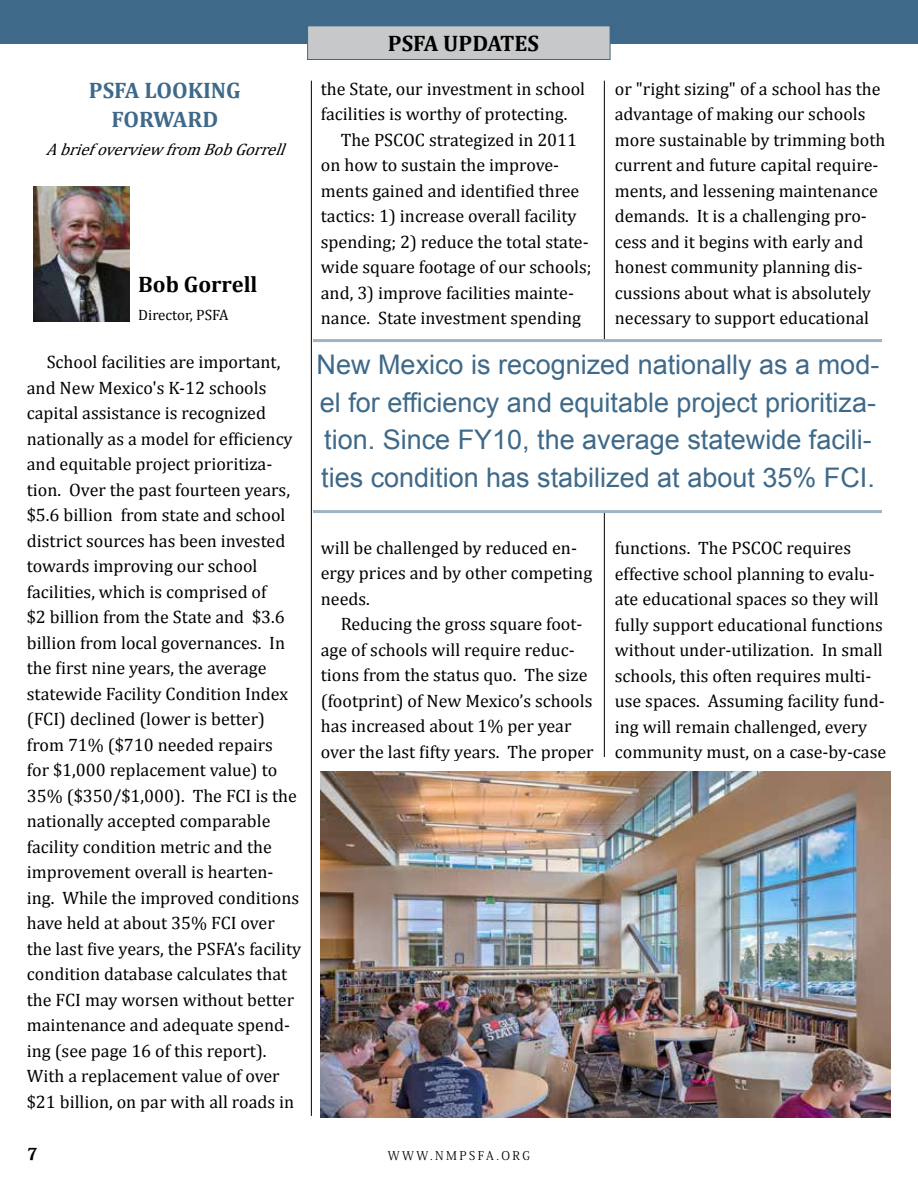
<style>
.page{position:relative;width:918px;height:1188px;background:#fff}
.page>*{position:absolute;margin:0;border:0;box-sizing:border-box;transform-origin:0 0}
.t1{font:27px/37.5px "Arial";color:#3e6989}
.t2{font:700 22.5px "Cambria";color:#000}
.t3{font:700 22.5px/28.5px "Cambria";color:#3e6989;text-align:center}
.t4{font:18px/25.5px "Cambria";color:#000}
.t5{font:italic 16.5px "Cambria";color:#000}
.t6{font:800 16.5px "Koz Min Pro";color:#000}
.t7{font:15px "Cambria";color:#000}
.t8{font:12px "Koz Min Pro";letter-spacing:.2em;color:#000}
</style>
<div class="page">
<div style="left:0;top:0;width:918px;height:44px;background:#3e6989"></div>
<hr style="left:311px;top:81px;width:1px;height:1035px;background:#000">
<img style="left:321px;top:771px;width:570px;height:347px">
<hr style="left:604px;top:81px;width:1px;height:676px;background:#000">
<div style="left:307px;top:26px;width:303px;height:34px;background:#c7c8ca;border:1px solid #3e6989"></div>
<img style="left:33px;top:187px;width:97px;height:135px">
<div style="left:587px;top:339px;width:37px;height:174px;background:#fff"></div>
<hr style="left:313px;top:510px;width:569px;height:3px;background:#3e6989">
<hr style="left:313px;top:339px;width:569px;height:3px;background:#3e6989">
<p class="t3" style="left:89px;top:75px;width:152px">PSFA LOOKING<br>FORWARD</p>
<p class="t5" style="left:46px;top:140px;width:273px">AbriefoverviewfromBobGorrell</p>
<p class="t2" style="left:138px;top:268px;width:121px">BOB GORRELL</p>
<p class="t7" style="left:138px;top:306px;width:92px">Director, PSFA</p>
<p class="t4" style="left:27px;top:349px;width:276px;text-indent:20px">School facilities are important, and New Mexico's K-12 schools capital assistance is recognized nationally as a model for efficiency and equitable project prioritiza&shy;tion. Over the past fourteen years, $5.6 billion from state and school district sources has been invested towards improving our school facilities, which is comprised of<br>$2 billion from the State and $3.6 billion from local governances. In the first nine years, the average statewide Facility Condition Index (FCI) declined (lower is better) from 71% ($710 needed repairs<br>for $1,000 replacement value) to 35% ($350/$1,000). The FCI is the nationally accepted comparable facility condition metric and the improvement overall is hearten&shy;ing. While the improved conditions have held at about 35% FCI over the last five years, the PSFA’s facility condition database calculates that the FCI may worsen without better maintenance and adequate spend&shy;ing (see page 16 of this report).<br>With a replacement value of over $21 billion, on par with all roads in</p>
<p class="t2" style="left:388px;top:27px;width:153px">PSFA UPDATES</p>
<p class="t4" style="left:321px;top:76px;width:266px">the State, our investment in school</p>
<p class="t4" style="left:321px;top:101px;width:248px">facilities is worthy of protecting.</p>
<p class="t4" style="left:341px;top:127px;width:238px">The PSCOC strategized in 2011</p>
<p class="t4" style="left:321px;top:152px;width:240px">on how to sustain the improve-</p>
<p class="t4" style="left:321px;top:178px;width:260px">ments gained and identified three</p>
<p class="t4" style="left:321px;top:203px;width:257px">tactics: 1) increase overall facility</p>
<p class="t4" style="left:321px;top:229px;width:269px">spending; 2) reduce the total state-</p>
<p class="t4" style="left:321px;top:254px;width:272px">wide square footage of our schools;</p>
<p class="t4" style="left:321px;top:280px;width:255px">and, 3) improve facilities mainte-</p>
<p class="t4" style="left:321px;top:305px;width:262px">nance. State investment spending</p>
<p class="t4" style="left:615px;top:76px;width:272px">or "right sizing" of a school has the advantage of making our schools more sustainable by trimming both current and future capital require&shy;ments, and lessening maintenance demands. It is a challenging pro&shy;cess and it begins with early and honest community planning dis&shy;cussions about what is absolutely necessary to support educational</p>
<h1 class="t1" style="left:317px;top:346px;width:564px">New Mexico is recognized nationally as a mod&shy;el for efficiency and equitable project prioritiza&shy;tion. Since FY10, the average statewide facili&shy;ties condition has stabilized at about 35% FCI.</h1>
<p class="t4" style="left:321px;top:535px;width:273px">will be challenged by reduced en&shy;ergy prices and by other competing needs.</p>
<p class="t4" style="left:321px;top:611px;width:274px;text-indent:20px">Reducing the gross square foot&shy;age of schools will require reduc&shy;tions from the status quo. The size (footprint) of New Mexico’s schools has increased about 1% per year over the last fifty years. The proper</p>
<p class="t4" style="left:615px;top:535px;width:273px">functions. The PSCOC requires effective school planning to evalu&shy;ate educational spaces so they will fully support educational functions without under-utilization. In small schools, this often requires multi&shy;use spaces. Assuming facility fund&shy;ing will remain challenged, every community must, on a case-by-case</p>
<p class="t6" style="left:27px;top:1142px;width:12px">7</p>
<p class="t8" style="left:388px;top:1147px;width:144px">WWW.NMPSFA.ORG</p>
</div>
